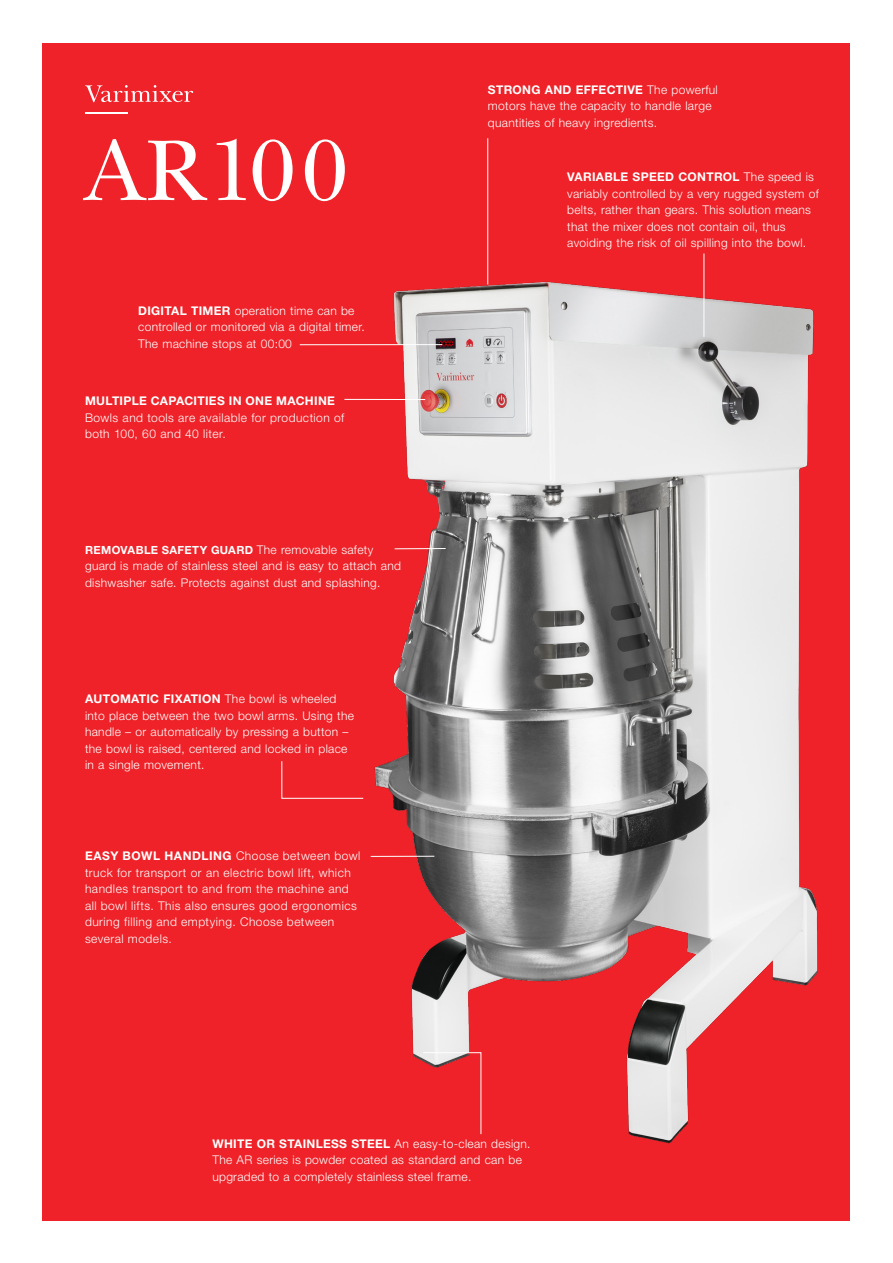
<style>
.page{position:relative;width:893px;height:1263px;background:#fff}
.page>*{position:absolute;margin:0;border:0;box-sizing:border-box;transform-origin:0 0}
.t1{font:90px "New Baskerville ITC Pro";letter-spacing:.025em;color:#fff}
.t2{font:300 12px/16.5px "Helvetica Neue LT Std";letter-spacing:.025em;color:#fff}
.t3{font:700 12px "Helvetica Neue LT Std";letter-spacing:.03em;color:#fff}
.t4{font:700 11.25px "Helvetica Neue LT Std";letter-spacing:.03em;color:#fff}
.s1{font-weight:700}
.s2{font-weight:300;font-size:12px}
</style>
<div class="page">
<div style="left:43px;top:43px;width:807px;height:1177px;background:#ee2228"></div>
<img style="left:367px;top:227px;width:451px;height:917px">
<hr style="left:704px;top:253px;width:1px;height:84px;background:#fff">
<hr style="left:487px;top:138px;width:1px;height:146px;background:#fff">
<hr style="left:395px;top:548px;width:51px;height:1px;background:#fff">
<hr style="left:371px;top:856px;width:63px;height:1px;background:#fff">
<hr style="left:300px;top:344px;width:142px;height:1px;background:#fff">
<hr style="left:344px;top:399px;width:81px;height:1px;background:#fff">
<svg style="left:85px;top:85px;width:108px;height:17px"></svg>
<hr style="left:85px;top:113px;width:43px;height:1px;background:#fff">
<svg style="left:423px;top:1052px;width:58px;height:82px"></svg>
<svg style="left:281px;top:761px;width:83px;height:38px"></svg>
<p class="t1" style="left:85px;top:120px;width:265px">AR100</p>
<p class="t2" style="left:138px;top:302px;width:228px"><span class="s1">DIGITAL TIMER</span> operation time can be controlled or monitored via a digital timer.<br>The machine stops at 00:00</p>
<p class="t3" style="left:85px;top:393px;width:252px">MULTIPLE CAPACITIES IN ONE MACHINE</p>
<p class="t2" style="left:85px;top:409px;width:261px">Bowls and tools are available for production of both 100, 60 and 40 liter.</p>
<p class="t4" style="left:85px;top:543px;width:290px">REMOVABLE SAFETY GUARD <span class="s2">The removable safety</span></p>
<p class="t2" style="left:85px;top:557px;width:317px">guard is made of stainless steel and is easy to attach and dishwasher safe. Protects against dust and splashing.</p>
<p class="t2" style="left:85px;top:691px;width:270px"><span class="s1">AUTOMATIC FIXATION</span> The bowl is wheeled into place between the two bowl arms. Using the handle – or automatically by pressing a button – the bowl is raised, centered and locked in place in a single movement.</p>
<p class="t2" style="left:85px;top:847px;width:277px"><span class="s1">EASY BOWL HANDLING</span> Choose between bowl truck for transport or an electric bowl lift, which handles transport to and from the machine and all bowl lifts. This also ensures good ergonomics during filling and emptying. Choose between several models.</p>
<p class="t2" style="left:488px;top:81px;width:231px"><span class="s1">STRONG AND EFFECTIVE</span> The powerful motors have the capacity to handle large quantities of heavy ingredients.</p>
<p class="t2" style="left:567px;top:168px;width:253px"><span class="s1">VARIABLE SPEED CONTROL</span> The speed is variably controlled by a very rugged system of belts, rather than gears. This solution means that the mixer does not contain oil, thus avoiding the risk of oil spilling into the bowl.</p>
<p class="t2" style="left:212px;top:1135px;width:320px"><span class="s1">WHITE OR STAINLESS STEEL</span> An easy-to-clean design.<br>The AR series is powder coated as standard and can be upgraded to a completely stainless steel frame.</p>
</div>
